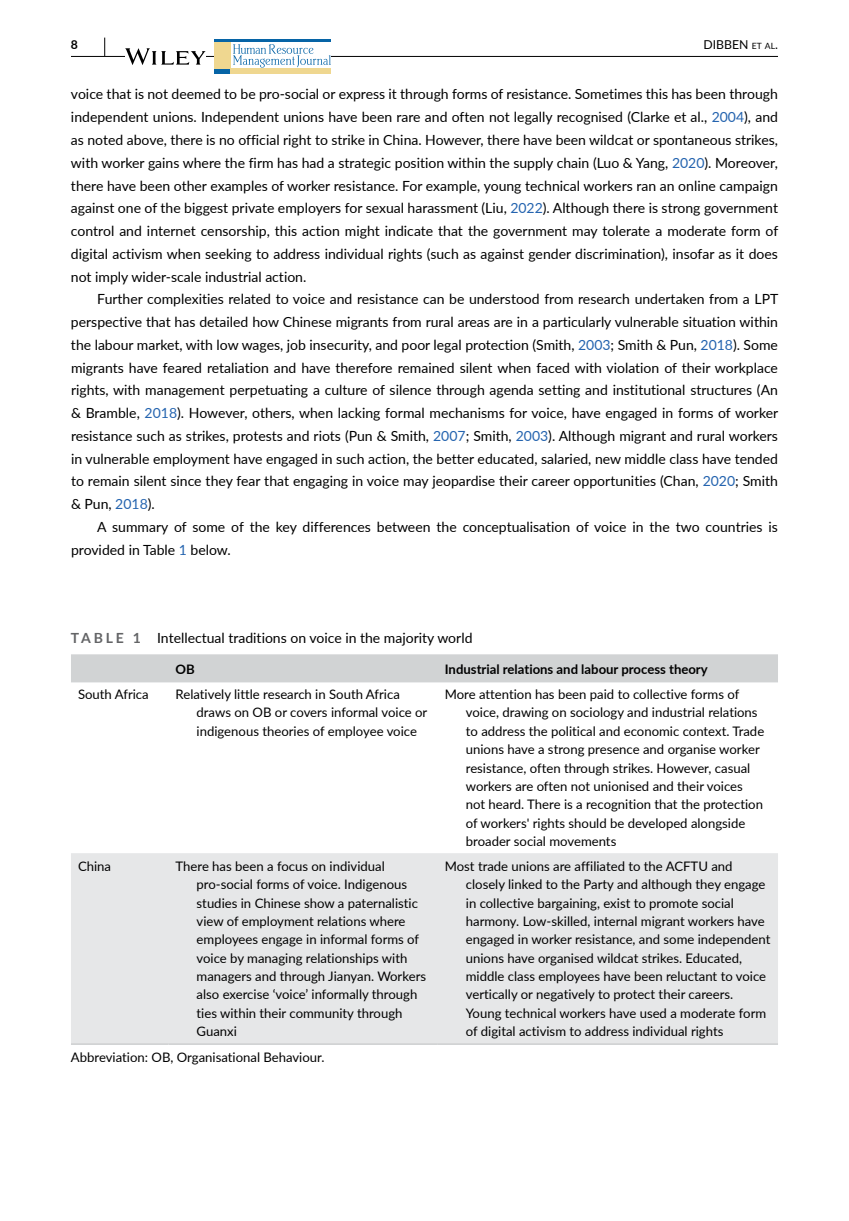
<style>
.page{position:relative;width:849px;height:1221px;background:#fff}
.page>*{position:absolute;margin:0;border:0;box-sizing:border-box;transform-origin:0 0}
.t1{font:14px/22.8px "Lato";color:#000;text-align:justify}
.t2{font:13.12px/18.4px "Lato";color:#000}
.t3{font:700 13.12px "Lato";color:#000}
.t4{font:12.25px "Lato";color:#000}
.t5{font:700 12.25px "Lato";color:#000}
.s1{font-size:8.58px}
.s2{color:#2564af}
.s3{font-weight:700;color:#636466}
</style>
<div class="page">
<hr style="left:71px;top:56px;width:706px;height:1px;background:#000">
<svg style="left:230px;top:42px;width:101px;height:27px"></svg>
<svg style="left:233px;top:44px;width:98px;height:24px"></svg>
<hr style="left:214px;top:39px;width:117px;height:3px;background:#0664a6">
<div style="left:214px;top:69px;width:16px;height:5px;background:#0664a6"></div>
<div style="left:230px;top:69px;width:101px;height:5px;background:#efd790"></div>
<div style="left:214px;top:42px;width:16px;height:27px;background:#efd790"></div>
<svg style="left:125px;top:48px;width:80px;height:17px"></svg>
<svg style="left:104px;top:38px;width:1px;height:18px"></svg>
<div style="left:71px;top:654px;width:706px;height:28px;background:#d1d3d4"></div>
<div style="left:71px;top:853px;width:706px;height:190px;background:#e6e7e8"></div>
<hr style="left:71px;top:1043px;width:97px;height:1px;background:#d1d3d4">
<hr style="left:168px;top:1043px;width:269px;height:1px;background:#d1d3d4">
<hr style="left:437px;top:1043px;width:340px;height:1px;background:#d1d3d4">
<p class="t5" style="left:71px;top:40px;width:9px">8</p>
<p class="t4" style="left:703px;top:37px;width:76px">DIBBEN <span class="s1">Et al</span>.</p>
<p class="t1" style="left:71px;top:84px;width:708px">voice that is not deemed to be pro-social or express it through forms of resistance. Sometimes this has been through independent unions. Independent unions have been rare and often not legally recognised (Clarke et al., <span class="s2">2004</span>), and as noted above, there is no official right to strike in China. However, there have been wildcat or spontaneous strikes, with worker gains where the firm has had a strategic position within the supply chain (Luo &amp; Yang, <span class="s2">2020</span>). Moreover, there have been other examples of worker resistance. For example, young technical workers ran an online campaign against one of the biggest private employers for sexual harassment (Liu, <span class="s2">2022</span>). Although there is strong government control and internet censorship, this action might indicate that the government may tolerate a moderate form of digital activism when seeking to address individual rights (such as against gender discrimination), insofar as it does not imply wider-scale industrial action.</p>
<p class="t1" style="left:71px;top:289px;width:708px;text-indent:26px">Further complexities related to voice and resistance can be understood from research undertaken from a LPT perspective that has detailed how Chinese migrants from rural areas are in a particularly vulnerable situation within the labour market, with low wages, job insecurity, and poor legal protection (Smith, <span class="s2">2003</span>; Smith &amp; Pun, <span class="s2">2018</span>). Some migrants have feared retaliation and have therefore remained silent when faced with violation of their workplace rights, with management perpetuating a culture of silence through agenda setting and institutional structures (An &amp; Bramble, <span class="s2">2018</span>). However, others, when lacking formal mechanisms for voice, have engaged in forms of worker resistance such as strikes, protests and riots (Pun &amp; Smith, <span class="s2">2007</span>; Smith, <span class="s2">2003</span>). Although migrant and rural workers in vulnerable employment have engaged in such action, the better educated, salaried, new middle class have tended to remain silent since they fear that engaging in voice may jeopardise their career opportunities (Chan, <span class="s2">2020</span>; Smith &amp; Pun, <span class="s2">2018</span>).</p>
<p class="t1" style="left:71px;top:516px;width:708px;text-indent:26px">A summary of some of the key differences between the conceptualisation of voice in the two countries is provided in Table <span class="s2">1</span> below.</p>
<p class="t1" style="left:71px;top:627px;width:403px"><span class="s3">TA B L E 1</span> Intellectual traditions on voice in the majority world</p>
<p class="t3" style="left:175px;top:659px;width:21px">OB</p>
<p class="t3" style="left:444px;top:664px;width:264px">Industrial relations and labour process theory</p>
<p class="t2" style="left:78px;top:686px;width:72px">South Africa</p>
<p class="t2" style="left:196px;top:686px;width:232px;text-indent:-21px">Relatively little research in South Africa draws on OB or covers informal voice or indigenous theories of employee voice</p>
<p class="t2" style="left:465px;top:686px;width:300px;text-indent:-21px">More attention has been paid to collective forms of voice, drawing on sociology and industrial relations to address the political and economic context. Trade unions have a strong presence and organise worker resistance, often through strikes. However, casual workers are often not unionised and their voices not heard. There is a recognition that the protection of workers' rights should be developed alongside broader social movements</p>
<p class="t2" style="left:78px;top:857px;width:35px">China</p>
<p class="t2" style="left:196px;top:857px;width:231px;text-indent:-21px">There has been a focus on individual pro-social forms of voice. Indigenous studies in Chinese show a paternalistic view of employment relations where employees engage in informal forms of voice by managing relationships with managers and through Jianyan. Workers also exercise ‘voice’ informally through ties within their community through Guanxi</p>
<p class="t2" style="left:465px;top:857px;width:306px;text-indent:-21px">Most trade unions are affiliated to the ACFTU and closely linked to the Party and although they engage in collective bargaining, exist to promote social harmony. Low-skilled, internal migrant workers have engaged in worker resistance, and some independent unions have organised wildcat strikes. Educated, middle class employees have been reluctant to voice vertically or negatively to protect their careers.<br>Young technical workers have used a moderate form of digital activism to address individual rights</p>
<p class="t2" style="left:71px;top:1048px;width:255px">Abbreviation: OB, Organisational Behaviour.</p>
</div>
